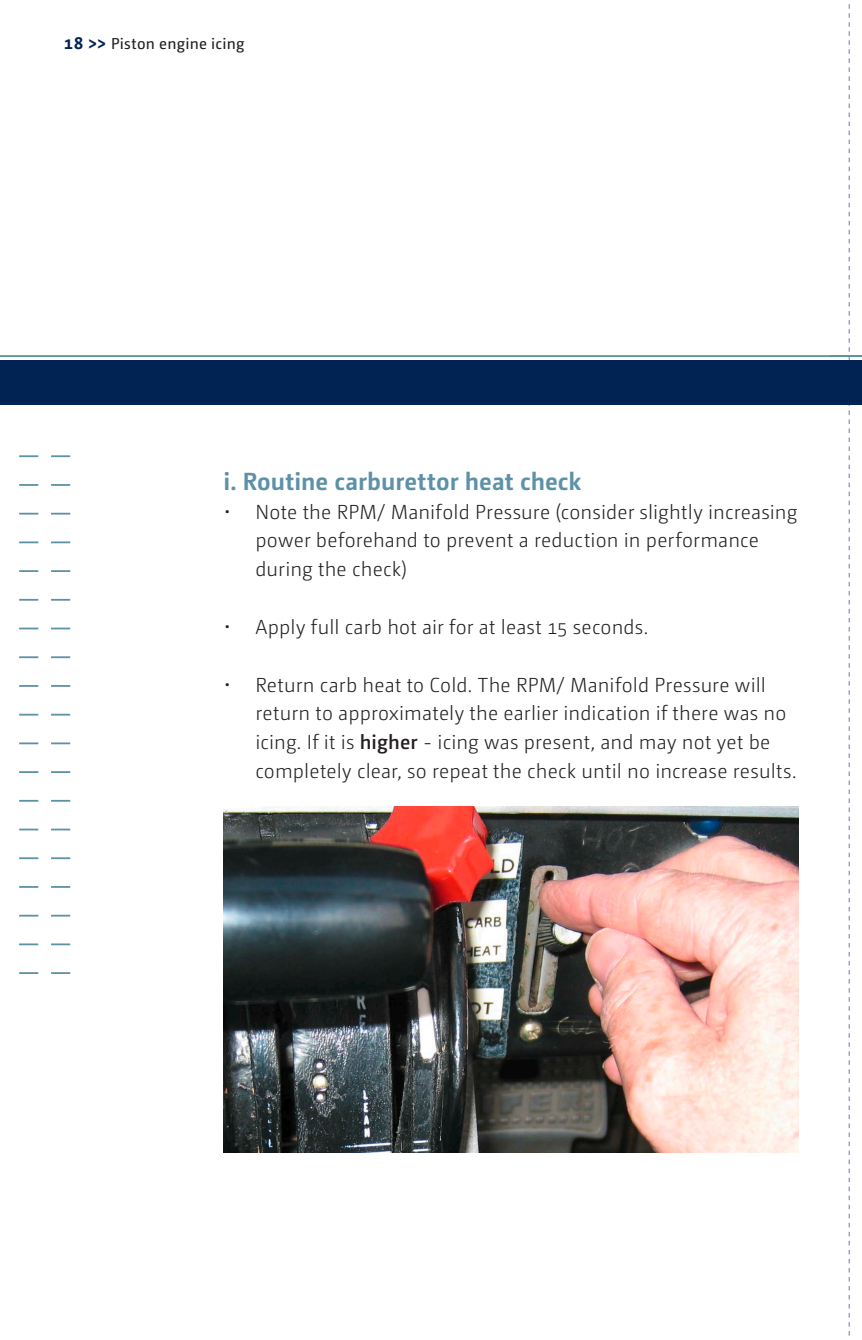
<style>
.page{position:relative;width:862px;height:1340px;background:#fff}
.page>*{position:absolute;margin:0;border:0;box-sizing:border-box;transform-origin:0 0}
._02_SOUS-TITRE{font:700 24.75px "Camingo Dos Pro";color:#5d91a7}
.bullet_list{font:300 20.25px/28.8px "Camingo Dos Pro";letter-spacing:.01em;color:#231f20}
.t1{font:15.75px "Camingo Dos Pro";letter-spacing:.015em;color:#231f20}
.s1{font-weight:700;font-size:18px;color:#002354}
.s2{font-weight:600}
</style>
<div class="page">
<svg style="left:848px;top:4px;width:1px;height:1332px"></svg>
<div style="left:0;top:360px;width:861px;height:45px;background:#002354"></div>
<hr style="left:0;top:355px;width:861px;height:2px;background:#5d91a7">
<svg style="left:19px;top:455px;width:19px;height:2px"></svg>
<svg style="left:51px;top:455px;width:19px;height:2px"></svg>
<svg style="left:19px;top:484px;width:19px;height:2px"></svg>
<svg style="left:51px;top:484px;width:19px;height:2px"></svg>
<svg style="left:19px;top:513px;width:19px;height:1px"></svg>
<svg style="left:51px;top:513px;width:19px;height:1px"></svg>
<svg style="left:19px;top:541px;width:19px;height:2px"></svg>
<svg style="left:51px;top:541px;width:19px;height:2px"></svg>
<svg style="left:19px;top:570px;width:19px;height:2px"></svg>
<svg style="left:51px;top:570px;width:19px;height:2px"></svg>
<svg style="left:19px;top:599px;width:19px;height:1px"></svg>
<svg style="left:51px;top:599px;width:19px;height:1px"></svg>
<svg style="left:19px;top:627px;width:19px;height:2px"></svg>
<svg style="left:51px;top:627px;width:19px;height:2px"></svg>
<svg style="left:19px;top:656px;width:19px;height:2px"></svg>
<svg style="left:51px;top:656px;width:19px;height:2px"></svg>
<svg style="left:19px;top:685px;width:19px;height:2px"></svg>
<svg style="left:51px;top:685px;width:19px;height:2px"></svg>
<svg style="left:19px;top:713px;width:19px;height:2px"></svg>
<svg style="left:51px;top:713px;width:19px;height:2px"></svg>
<svg style="left:19px;top:742px;width:19px;height:2px"></svg>
<svg style="left:51px;top:742px;width:19px;height:2px"></svg>
<svg style="left:19px;top:771px;width:19px;height:2px"></svg>
<svg style="left:51px;top:771px;width:19px;height:2px"></svg>
<svg style="left:19px;top:800px;width:19px;height:1px"></svg>
<svg style="left:51px;top:800px;width:19px;height:1px"></svg>
<svg style="left:19px;top:828px;width:19px;height:2px"></svg>
<svg style="left:51px;top:828px;width:19px;height:2px"></svg>
<svg style="left:19px;top:857px;width:19px;height:2px"></svg>
<svg style="left:51px;top:857px;width:19px;height:2px"></svg>
<svg style="left:19px;top:886px;width:19px;height:1px"></svg>
<svg style="left:51px;top:886px;width:19px;height:1px"></svg>
<svg style="left:19px;top:914px;width:19px;height:2px"></svg>
<svg style="left:51px;top:914px;width:19px;height:2px"></svg>
<svg style="left:19px;top:943px;width:19px;height:2px"></svg>
<svg style="left:51px;top:943px;width:19px;height:2px"></svg>
<svg style="left:19px;top:972px;width:19px;height:2px"></svg>
<svg style="left:51px;top:972px;width:19px;height:2px"></svg>
<img style="left:223px;top:806px;width:574px;height:346px">
<p class="t1" style="left:64px;top:34px;width:182px"><span class="s1">18 &gt;&gt;</span> Piston engine icing</p>
<p class="_02_SOUS-TITRE" style="left:223px;top:466px;width:359px">i. Routine carburettor heat check</p>
<p class="bullet_list" style="left:255px;top:497px;width:543px;text-indent:-32px">• Note the RPM/ Manifold Pressure (consider slightly increasing power beforehand to prevent a reduction in performance during the check)</p>
<p class="bullet_list" style="left:223px;top:612px;width:426px">• Apply full carb hot air for at least 15 seconds.</p>
<p class="bullet_list" style="left:255px;top:670px;width:542px;text-indent:-32px">• Return carb heat to Cold. The RPM/ Manifold Pressure will return to approximately the earlier indication if there was no icing. If it is <span class="s2">higher</span> - icing was present, and may not yet be completely clear, so repeat the check until no increase results.</p>
</div>
